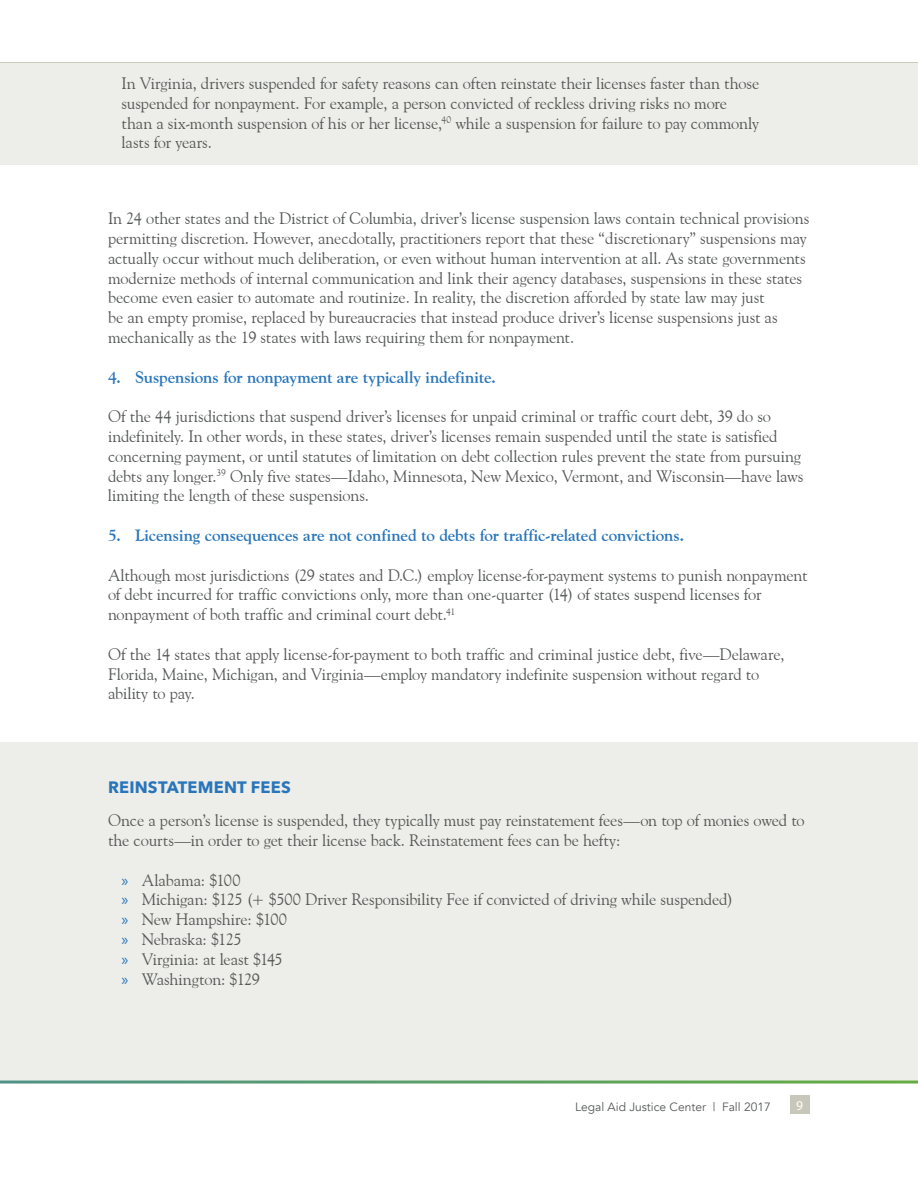
<style>
.page{position:relative;width:918px;height:1188px;background:#fff}
.page>*{position:absolute;margin:0;border:0;box-sizing:border-box;transform-origin:0 0}
.t1{font:16.5px/19.8px "Goudy Old Style BT";letter-spacing:-.01em;color:#555857}
.t2{font:700 16.5px "Goudy Old Style BT";letter-spacing:-.005em;color:#2875ba}
.Subhead{font:700 16.5px "Avenir Next";letter-spacing:.01em;color:#2875ba}
.t3{font:13.5px "Myriad Pro";color:#fff}
.t4{font:12px "Avenir";color:#555857}
.s1{font-family:"Myriad Pro";color:#2875ba}
</style>
<div class="page">
<hr style="left:0;top:62px;width:918px;height:1px;background:#c7c7bb">
<div style="left:790px;top:1095px;width:19px;height:19px;background:#c7c7bb"></div>
<div style="left:0;top:742px;width:918px;height:340px;background:#edede9"></div>
<div style="left:0;top:63px;width:918px;height:102px;background:#edede9"></div>
<hr style="left:0;top:1081px;width:918px;height:3px;background:#fff">
<p class="t1" style="left:121px;top:73px;width:639px">In Virginia, drivers suspended for safety reasons can often reinstate their licenses faster than those suspended for nonpayment. For example, a person convicted of reckless driving risks no more than a six-month suspension of his or her license,<sup>40</sup> while a suspension for failure to pay commonly lasts for years.</p>
<p class="t1" style="left:108px;top:208px;width:703px">In 24 other states and the District of Columbia, driver’s license suspension laws contain technical provisions permitting discretion. However, anecdotally, practitioners report that these “discretionary” suspensions may actually occur without much deliberation, or even without human intervention at all. As state governments modernize methods of internal communication and link their agency databases, suspensions in these states become even easier to automate and routinize. In reality, the discretion afforded by state law may just<br>be an empty promise, replaced by bureaucracies that instead produce driver’s license suspensions just as mechanically as the 19 states with laws requiring them for nonpayment.</p>
<p class="t2" style="left:108px;top:367px;width:390px">4. Suspensions for nonpayment are typically indefinite.</p>
<p class="t1" style="left:108px;top:406px;width:697px">Of the 44 jurisdictions that suspend driver’s licenses for unpaid criminal or traffic court debt, 39 do so indefinitely. In other words, in these states, driver’s licenses remain suspended until the state is satisfied concerning payment, or until statutes of limitation on debt collection rules prevent the state from pursuing debts any longer.<sup>39</sup> Only five states—Idaho, Minnesota, New Mexico, Vermont, and Wisconsin—have laws limiting the length of these suspensions.</p>
<p class="t2" style="left:108px;top:525px;width:578px">5. Licensing consequences are not confined to debts for traffic-related convictions.</p>
<p class="t1" style="left:108px;top:565px;width:701px">Although most jurisdictions (29 states and D.C.) employ license-for-payment systems to punish nonpayment of debt incurred for traffic convictions only, more than one-quarter (14) of states suspend licenses for nonpayment of both traffic and criminal court debt.<sup>41</sup></p>
<p class="t1" style="left:108px;top:644px;width:678px">Of the 14 states that apply license-for-payment to both traffic and criminal justice debt, five—Delaware,<br>Florida, Maine, Michigan, and Virginia—employ mandatory indefinite suspension without regard to ability to pay.</p>
<p class="Subhead" style="left:108px;top:773px;width:184px">REINSTATEMENT FEES</p>
<p class="t1" style="left:108px;top:810px;width:698px">Once a person’s license is suspended, they typically must pay reinstatement fees—on top of monies owed to the courts—in order to get their license back. Reinstatement fees can be hefty:</p>
<p class="t1" style="left:122px;top:870px;width:121px"><span class="s1">»</span> Alabama: $100</p>
<p class="t1" style="left:122px;top:889px;width:613px"><span class="s1">»</span> Michigan: $125 (+ $500 Driver Responsibility Fee if convicted of driving while suspended)</p>
<p class="t1" style="left:122px;top:909px;width:167px"><span class="s1">»</span> New Hampshire: $100</p>
<p class="t1" style="left:122px;top:929px;width:122px"><span class="s1">»</span> Nebraska: $125</p>
<p class="t1" style="left:122px;top:949px;width:163px"><span class="s1">»</span> Virginia: at least $145</p>
<p class="t1" style="left:122px;top:969px;width:140px"><span class="s1">»</span> Washington: $129</p>
<p class="t4" style="left:575px;top:1100px;width:197px">Legal Aid Justice Center | Fall 2017</p>
<p class="t3" style="left:796px;top:1097px;width:8px">9</p>
</div>
